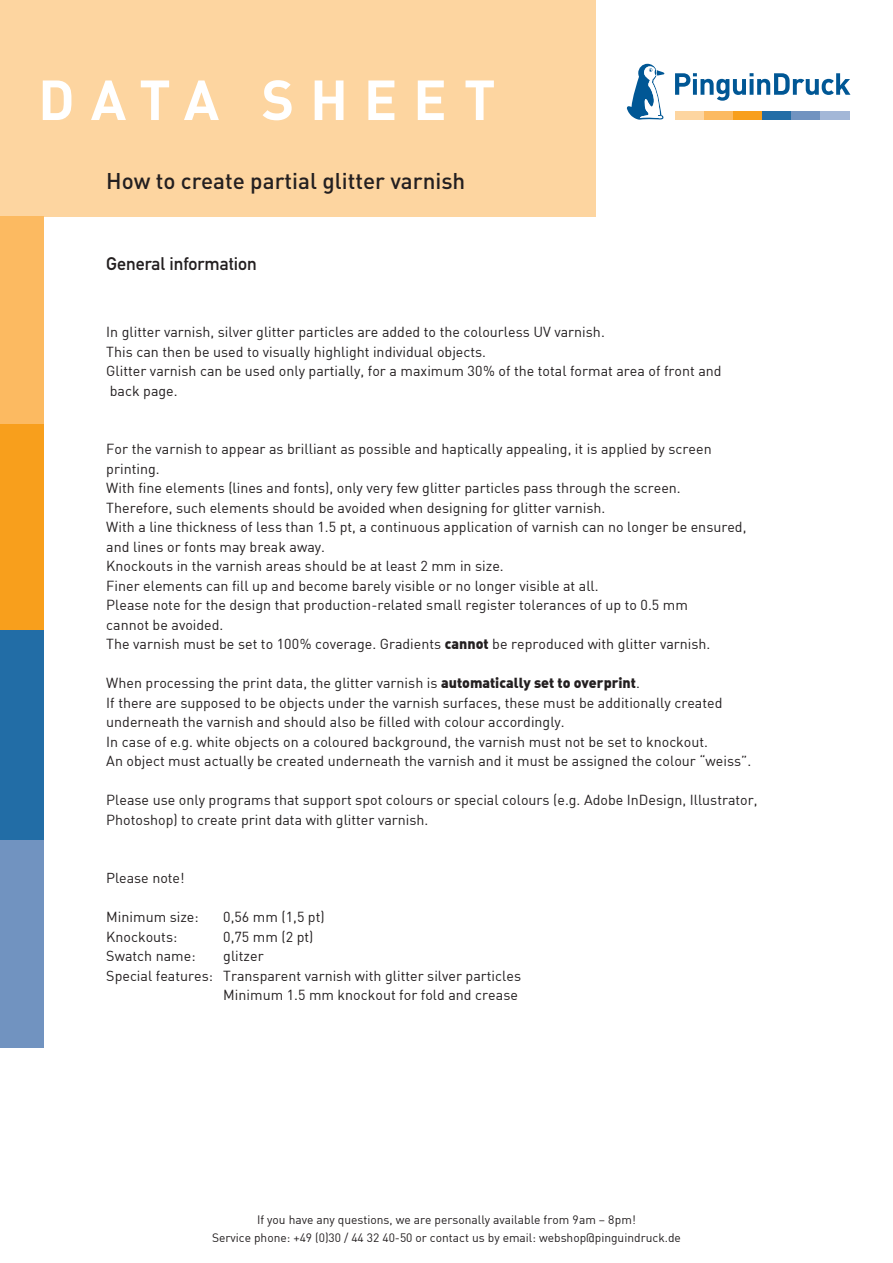
<style>
.page{position:relative;width:893px;height:1263px;background:#fff}
.page>*{position:absolute;margin:0;border:0;box-sizing:border-box;transform-origin:0 0}
.t1{font:700 55.5px "DIN Pro";letter-spacing:.285em;color:#fff}
.t2{font:500 22.5px "DIN";color:#231f20}
.t3{font:18px "DIN Mittelschrift";color:#231f20}
.t4{font:14.25px/19.5px "DIN";color:#231f20}
.t5{font:14.25px "DIN";color:#231f20}
.t6{font:12px/18px "DIN";color:#231f20;text-align:center}
.s1{font-family:"DIN Black Alternate"}
</style>
<div class="page">
<div style="left:0;top:0;width:595px;height:216px;background:#fdd5a0"></div>
<div style="left:675px;top:111px;width:29px;height:9px;background:#fdd5a0"></div>
<div style="left:704px;top:111px;width:29px;height:9px;background:#fcba61"></div>
<div style="left:733px;top:111px;width:29px;height:9px;background:#f89f1c"></div>
<div style="left:762px;top:111px;width:30px;height:9px;background:#226da6"></div>
<div style="left:792px;top:111px;width:29px;height:9px;background:#7193c0"></div>
<div style="left:821px;top:111px;width:29px;height:9px;background:#a3b7d7"></div>
<svg style="left:675px;top:73px;width:175px;height:28px"></svg>
<svg style="left:627px;top:64px;width:37px;height:55px"></svg>
<div style="left:0;top:216px;width:43px;height:208px;background:#fcba61"></div>
<div style="left:0;top:424px;width:43px;height:206px;background:#f89f1c"></div>
<div style="left:0;top:630px;width:43px;height:210px;background:#226da6"></div>
<div style="left:0;top:840px;width:43px;height:208px;background:#7193c0"></div>
<h1 class="t1" style="left:38px;top:57px;width:459px">DATA SHEET</h1>
<h2 class="t2" style="left:106px;top:166px;width:361px">How to create partial glitter varnish</h2>
<p class="t3" style="left:106px;top:253px;width:152px">General information</p>
<p class="t4" style="left:106px;top:322px;width:617px">In glitter varnish, silver glitter particles are added to the colourless UV varnish.<br>This can then be used to visually highlight individual objects.<br>Glitter varnish can be used only partially, for a maximum 30% of the total format area of front and back page.</p>
<p class="t4" style="left:106px;top:439px;width:642px">For the varnish to appear as brilliant as possible and haptically appealing, it is applied by screen printing.<br>With fine elements (lines and fonts), only very few glitter particles pass through the screen.<br>Therefore, such elements should be avoided when designing for glitter varnish.<br>With a line thickness of less than 1.5 pt, a continuous application of varnish can no longer be ensured, and lines or fonts may break away.<br>Knockouts in the varnish areas should be at least 2 mm in size.<br>Finer elements can fill up and become barely visible or no longer visible at all.<br>Please note for the design that production-related small register tolerances of up to 0.5 mm<br>cannot be avoided.<br>The varnish must be set to 100% coverage. Gradients <span class="s1">cannot</span> be reproduced with glitter varnish.</p>
<p class="t4" style="left:106px;top:673px;width:646px">When processing the print data, the glitter varnish is <span class="s1">automatically set to overprint</span>.<br>If there are supposed to be objects under the varnish surfaces, these must be additionally created underneath the varnish and should also be filled with colour accordingly.<br>In case of e.g. white objects on a coloured background, the varnish must not be set to knockout.<br>An object must actually be created underneath the varnish and it must be assigned the colour “weiss”.</p>
<p class="t4" style="left:106px;top:790px;width:653px">Please use only programs that support spot colours or special colours (e.g. Adobe InDesign, Illustrator,<br>Photoshop) to create print data with glitter varnish.</p>
<p class="t5" style="left:106px;top:869px;width:80px">Please note!</p>
<p class="t4" style="left:106px;top:907px;width:94px">Minimum size:</p>
<p class="t4" style="left:223px;top:907px;width:103px">0,56 mm (1,5 pt)</p>
<p class="t4" style="left:106px;top:926px;width:73px">Knockouts:</p>
<p class="t4" style="left:223px;top:926px;width:92px">0,75 mm (2 pt)</p>
<p class="t4" style="left:106px;top:946px;width:91px">Swatch name:</p>
<p class="t4" style="left:223px;top:946px;width:42px">glitzer</p>
<p class="t4" style="left:106px;top:965px;width:416px">Special features: Transparent varnish with glitter silver particles</p>
<p class="t4" style="left:223px;top:985px;width:296px">Minimum 1.5 mm knockout for fold and crease</p>
<p class="t6" style="left:212px;top:1210px;width:470px">If you have any questions, we are personally available from 9am – 8pm!<br>Service phone: +49 (0)30 / 44 32 40-50 or contact us by email: webshop@pinguindruck.de</p>
</div>
